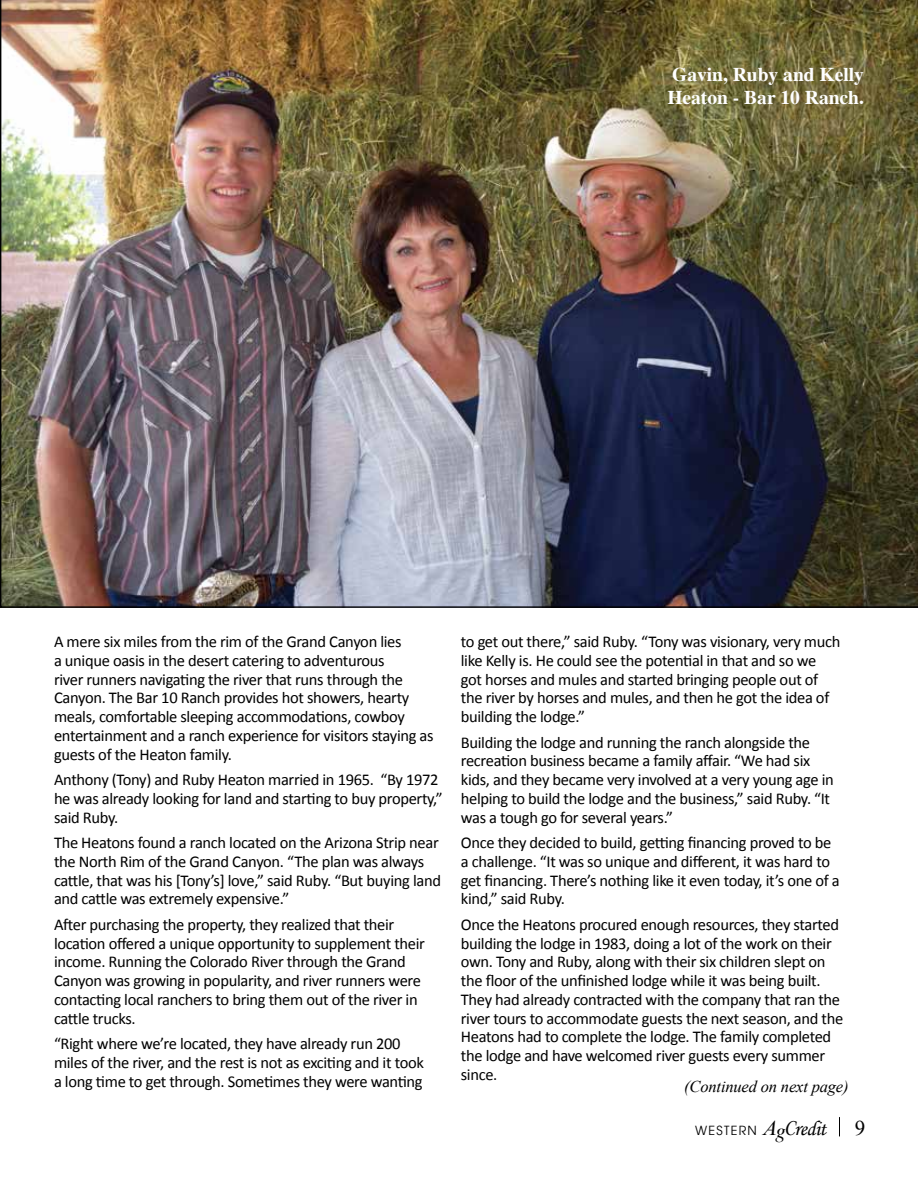
<style>
.page{position:relative;width:918px;height:1188px;background:#fff}
.page>*{position:absolute;margin:0;border:0;box-sizing:border-box;transform-origin:0 0}
.t1{font:700 19.5px/23.4px "Times";color:#fff}
.t2{font:16.5px/18.8px "Calibri";letter-spacing:-.02em;color:#000}
.t3{font:italic 16.5px "Times New Roman";letter-spacing:-.01em;color:#000}
.t4{font:12.6px "Avant Garde";letter-spacing:.1em;color:#000}
.s1{font-family:"Times New Roman";font-style:italic;font-size:21px}
.s2{font-family:"Times";font-style:italic;font-size:21px}
.s3{font-family:"Monotype Corsiva";font-size:21px}
.s4{font-family:"Times New Roman";font-size:21px}
</style>
<div class="page">
<svg style="left:839px;top:1117px;width:1px;height:19px"></svg>
<img style="left:0;top:0;width:918px;height:608px">
<p class="t1" style="left:667px;top:63px;width:198px">Gavin, Ruby and Kelly<br>Heaton - Bar 10 Ranch.</p>
<p class="t2" style="left:54px;top:632px;width:381px">A mere six miles from the rim of the Grand Canyon lies<br>a unique oasis in the desert catering to adventurous<br>river runners navigating the river that runs through the Canyon. The Bar 10 Ranch provides hot showers, hearty meals, comfortable sleeping accommodations, cowboy entertainment and a ranch experience for visitors staying as guests of the Heaton family.</p>
<p class="t2" style="left:54px;top:770px;width:390px">Anthony (Tony) and Ruby Heaton married in 1965. “By 1972 he was already looking for land and starting to buy property,” said Ruby.</p>
<p class="t2" style="left:54px;top:833px;width:389px">The Heatons found a ranch located on the Arizona Strip near the North Rim of the Grand Canyon. “The plan was always cattle, that was his [Tony’s] love,” said Ruby. “But buying land and cattle was extremely expensive.”</p>
<p class="t2" style="left:54px;top:915px;width:372px">After purchasing the property, they realized that their location offered a unique opportunity to supplement their income. Running the Colorado River through the Grand Canyon was growing in popularity, and river runners were contacting local ranchers to bring them out of the river in cattle trucks.</p>
<p class="t2" style="left:54px;top:1034px;width:371px">“Right where we’re located, they have already run 200 miles of the river, and the rest is not as exciting and it took a long time to get through. Sometimes they were wanting</p>
<p class="t2" style="left:461px;top:632px;width:381px">to get out there,” said Ruby. “Tony was visionary, very much like Kelly is. He could see the potential in that and so we got horses and mules and started bringing people out of the river by horses and mules, and then he got the idea of building the lodge.”</p>
<p class="t2" style="left:461px;top:733px;width:374px">Building the lodge and running the ranch alongside the recreation business became a family affair. “We had six kids, and they became very involved at a very young age in helping to build the lodge and the business,” said Ruby. “It was a tough go for several years.”</p>
<p class="t2" style="left:461px;top:833px;width:380px">Once they decided to build, getting financing proved to be a challenge. “It was so unique and different, it was hard to get financing. There’s nothing like it even today, it’s one of a kind,” said Ruby.</p>
<p class="t2" style="left:461px;top:915px;width:384px">Once the Heatons procured enough resources, they started building the lodge in 1983, doing a lot of the work on their own. Tony and Ruby, along with their six children slept on the floor of the unfinished lodge while it was being built.<br>They had already contracted with the company that ran the river tours to accommodate guests the next season, and the Heatons had to complete the lodge. The family completed the lodge and have welcomed river guests every summer since.</p>
<p class="t3" style="left:684px;top:1075px;width:166px">(Continued on next page)</p>
<p class="t4" style="left:695px;top:1122px;width:172px">WESTERN <span class="s1">A</span><span class="s2">g</span><span class="s3">Credit</span> <span class="s4">9</span></p>
</div>
